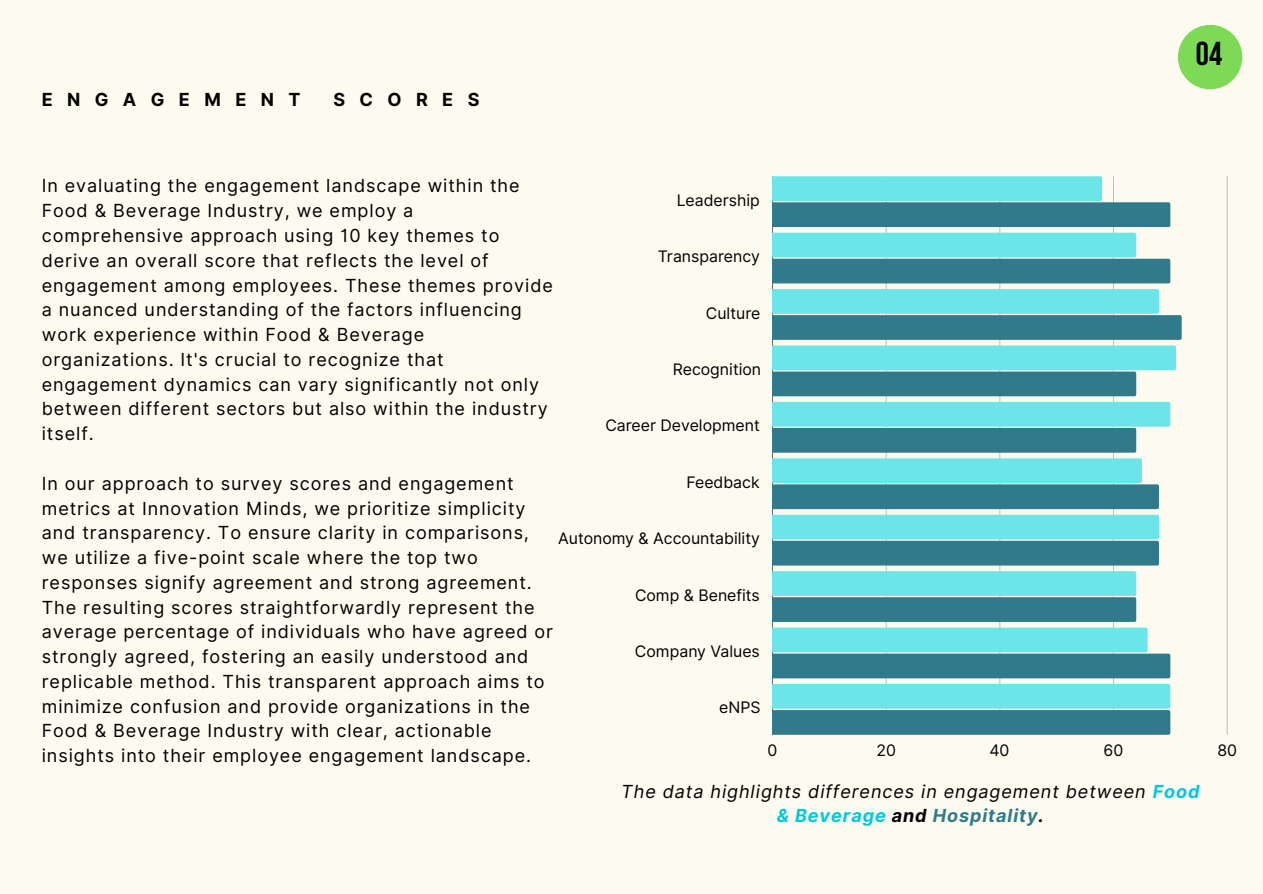
<style>
.page{position:relative;width:1263px;height:894px;background:#fff}
.page>*{position:absolute;margin:0;border:0;box-sizing:border-box;transform-origin:0 0}
.t1{font:700 33px "Bebas Neue";color:#000}
.t2{font:18px/24.8px "Inter";letter-spacing:.05em;color:#000}
.t3{font:italic 18px/24.8px "Inter";letter-spacing:.05em;color:#000;text-align:center}
.t4{font:700 18px "Inter";letter-spacing:.8em;color:#000}
.t5{font:15.9px "Inter";color:#000}
.s1{font-weight:700;color:#00cadc}
.s2{font-weight:700}
.s3{font-weight:700;color:#317a8b}
</style>
<div class="page">
<div style="left:0;top:0;width:1263px;height:893px;background:#fdfaf0"></div>
<hr style="left:886px;top:176px;width:1px;height:558px;background:#000">
<hr style="left:999px;top:176px;width:1px;height:558px;background:#000">
<hr style="left:1113px;top:176px;width:1px;height:558px;background:#000">
<hr style="left:1227px;top:176px;width:1px;height:558px;background:#000">
<hr style="left:772px;top:176px;width:1px;height:558px;background:#000">
<svg style="left:772px;top:176px;width:398px;height:107px;background:#64b6be"></svg>
<svg style="left:772px;top:289px;width:410px;height:107px;background:#62b8bf"></svg>
<svg style="left:772px;top:402px;width:398px;height:50px;background:#5bb7bf"></svg>
<svg style="left:772px;top:458px;width:387px;height:107px;background:#5eb5be"></svg>
<svg style="left:772px;top:571px;width:364px;height:50px;background:#54b2bb"></svg>
<svg style="left:772px;top:627px;width:398px;height:107px;background:#5eb6be"></svg>
<div style="left:1178px;top:25px;width:64px;height:64px;background:#7ed957;border-radius:50%"></div>
<h1 class="t4" style="left:42px;top:88px;width:260px">ENGAGEMENT</h1>
<h1 class="t4" style="left:333px;top:88px;width:148px">SCORES</h1>
<p class="t1" style="left:1196px;top:41px;width:28px">04</p>
<p class="t2" style="left:42px;top:173px;width:513px">In evaluating the engagement landscape within the Food &amp; Beverage Industry, we employ a comprehensive approach using 10 key themes to derive an overall score that reflects the level of engagement among employees. These themes provide a nuanced understanding of the factors influencing work experience within Food &amp; Beverage organizations. It's crucial to recognize that engagement dynamics can vary significantly not only between different sectors but also within the industry itself.</p>
<p class="t2" style="left:42px;top:470px;width:513px">In our approach to survey scores and engagement metrics at Innovation Minds, we prioritize simplicity and transparency. To ensure clarity in comparisons, we utilize a five-point scale where the top two responses signify agreement and strong agreement.<br>The resulting scores straightforwardly represent the average percentage of individuals who have agreed or strongly agreed, fostering an easily understood and replicable method. This transparent approach aims to minimize confusion and provide organizations in the Food &amp; Beverage Industry with clear, actionable insights into their employee engagement landscape.</p>
<p class="t5" style="left:677px;top:190px;width:85px">Leadership</p>
<p class="t5" style="left:658px;top:247px;width:104px">Transparency</p>
<p class="t5" style="left:706px;top:303px;width:56px">Culture</p>
<p class="t5" style="left:673px;top:359px;width:90px">Recognition</p>
<p class="t5" style="left:605px;top:416px;width:156px">Career Development</p>
<p class="t5" style="left:686px;top:472px;width:75px">Feedback</p>
<p class="t5" style="left:558px;top:528px;width:203px">Autonomy &amp; Accountability</p>
<p class="t5" style="left:635px;top:585px;width:126px">Comp &amp; Benefits</p>
<p class="t5" style="left:635px;top:641px;width:126px">Company Values</p>
<p class="t5" style="left:719px;top:698px;width:43px">eNPS</p>
<p class="t5" style="left:768px;top:740px;width:11px">0</p>
<p class="t5" style="left:876px;top:740px;width:21px">20</p>
<p class="t5" style="left:989px;top:740px;width:22px">40</p>
<p class="t5" style="left:1104px;top:740px;width:21px">60</p>
<p class="t5" style="left:1217px;top:740px;width:21px">80</p>
<p class="t3" style="left:621px;top:778px;width:580px">The data highlights differences in engagement between <span class="s1">Food &amp; Beverage</span> <span class="s2">and</span> <span class="s3">Hospitality</span><span class="s2">.</span></p>
</div>
